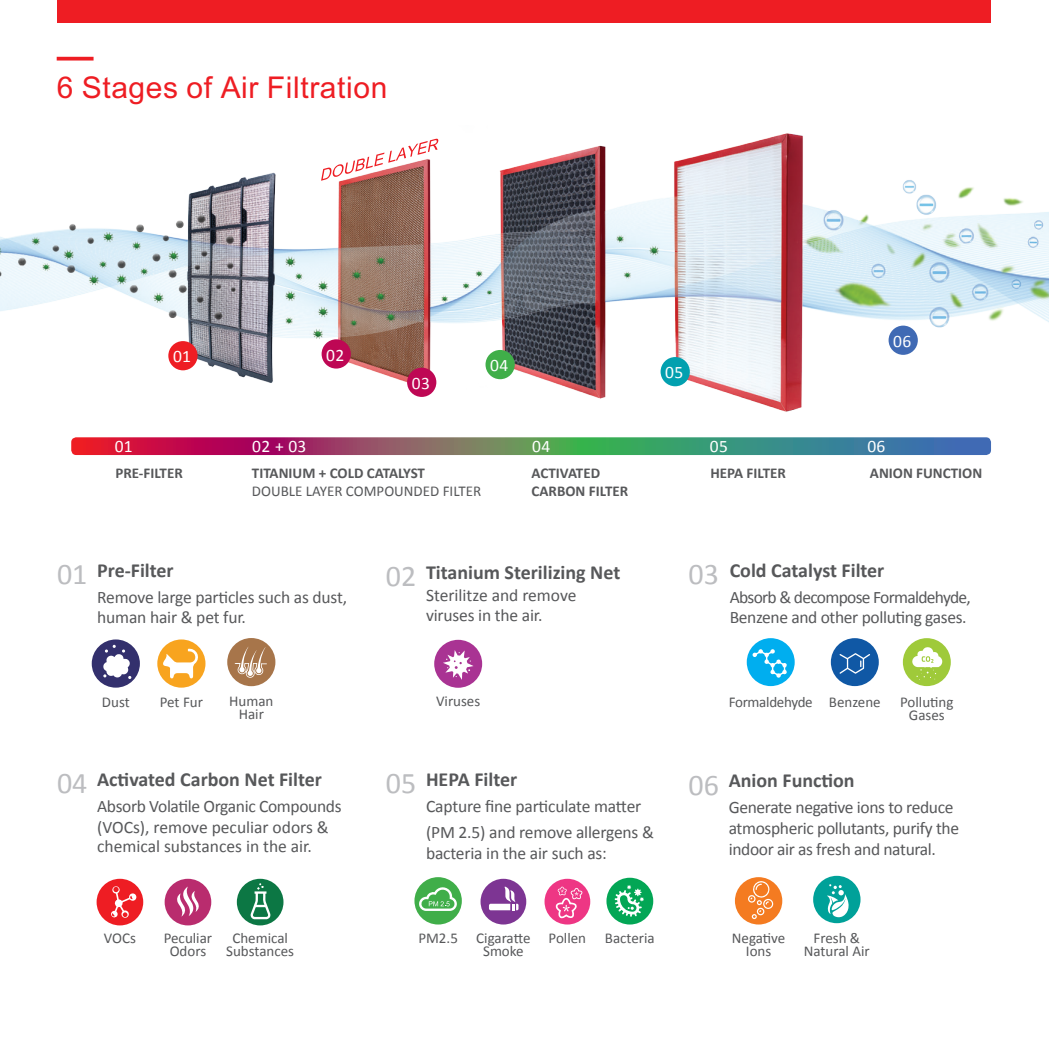
<style>
.page{position:relative;width:1049px;height:1049px;background:#fff}
.page>*{position:absolute;margin:0;border:0;box-sizing:border-box;transform-origin:0 0}
.t1{font:30px "Akshar Unicode";letter-spacing:.02em;color:#ee1d23}
.t2{font:30px "Calibri";color:#bcbdc0}
.t3{font:700 20px "Calibri";color:#57585a}
.t4{font:17.5px/21px "Calibri";letter-spacing:-.02em;color:#57585a}
.t5{font:17.5px/20px "Calibri";letter-spacing:-.04em;color:#57585a}
.t6{font:17.5px "Calibri";color:#57585a}
.t7{font:17.5px "Calibri";letter-spacing:.02em;color:#fff}
.t8{font:15px/13px "Calibri";color:#57585a;text-align:center}
.t9{font:700 15px "Calibri";color:#57585a}
.t10{font:15px "Calibri";letter-spacing:-.02em;color:#57585a}
</style>
<div class="page">
<img style="left:0;top:56px;width:1049px;height:399px">
<div style="left:168px;top:341px;width:30px;height:29px;background:#ee1d23;border-radius:50%"></div>
<div style="left:322px;top:339px;width:29px;height:30px;background:#be0754;border-radius:50%"></div>
<div style="left:407px;top:368px;width:29px;height:29px;background:#be0754;border-radius:50%"></div>
<div style="left:485px;top:350px;width:30px;height:29px;background:#40ae49;border-radius:50%"></div>
<div style="left:660px;top:357px;width:30px;height:29px;background:#02a0af;border-radius:50%"></div>
<div style="left:888px;top:326px;width:30px;height:29px;background:#406ab4;border-radius:50%"></div>
<svg style="left:321px;top:138px;width:119px;height:43px"></svg>
<div style="left:58px;top:0;width:933px;height:23px;background:#ee1d23"></div>
<div style="left:92px;top:639px;width:48px;height:49px;background:#33306d;border-radius:50%"></div>
<svg style="left:103px;top:645px;width:28px;height:34px"></svg>
<div style="left:157px;top:639px;width:48px;height:49px;background:#f8a41f;border-radius:50%"></div>
<svg style="left:162px;top:648px;width:36px;height:30px"></svg>
<div style="left:227px;top:638px;width:48px;height:48px;background:#a7754a;border-radius:50%"></div>
<svg style="left:235px;top:647px;width:32px;height:31px"></svg>
<div style="left:544px;top:879px;width:46px;height:45px;background:#ee3684;border-radius:50%"></div>
<svg style="left:555px;top:886px;width:27px;height:32px"></svg>
<div style="left:480px;top:879px;width:46px;height:45px;background:#7d3593;border-radius:50%"></div>
<svg style="left:489px;top:887px;width:30px;height:23px"></svg>
<div style="left:434px;top:640px;width:48px;height:48px;background:#a93393;border-radius:50%"></div>
<svg style="left:443px;top:650px;width:30px;height:30px"></svg>
<svg style="left:57px;top:57px;width:37px;height:4px"></svg>
<div style="left:606px;top:878px;width:47px;height:46px;background:#03a655;border-radius:50%"></div>
<svg style="left:615px;top:885px;width:29px;height:32px"></svg>
<div style="left:747px;top:638px;width:48px;height:48px;background:#00aeef;border-radius:50%"></div>
<svg style="left:752px;top:649px;width:35px;height:29px"></svg>
<div style="left:831px;top:638px;width:48px;height:48px;background:#1058a5;border-radius:50%"></div>
<svg style="left:839px;top:653px;width:31px;height:21px"></svg>
<div style="left:903px;top:638px;width:48px;height:48px;background:#9fca3a;border-radius:50%"></div>
<svg style="left:912px;top:647px;width:30px;height:33px"></svg>
<div style="left:97px;top:879px;width:46px;height:46px;background:#ee1d23;border-radius:50%"></div>
<svg style="left:111px;top:886px;width:26px;height:32px"></svg>
<div style="left:165px;top:879px;width:46px;height:46px;background:#b92c6e;border-radius:50%"></div>
<svg style="left:177px;top:886px;width:22px;height:30px"></svg>
<div style="left:237px;top:879px;width:46px;height:46px;background:#0c7744;border-radius:50%"></div>
<svg style="left:250px;top:883px;width:21px;height:36px"></svg>
<div style="left:414px;top:877px;width:48px;height:47px;background:#40ae49;border-radius:50%"></div>
<svg style="left:419px;top:886px;width:38px;height:25px"></svg>
<div style="left:735px;top:877px;width:47px;height:47px;background:#f47b21;border-radius:50%"></div>
<svg style="left:748px;top:881px;width:25px;height:38px"></svg>
<div style="left:813px;top:876px;width:47px;height:47px;background:#00a199;border-radius:50%"></div>
<svg style="left:827px;top:884px;width:22px;height:34px"></svg>
<p class="t1" style="left:57px;top:62px;width:332px">6 Stages of Air Filtration</p>
<p class="t7" style="left:173px;top:346px;width:20px">01</p>
<p class="t7" style="left:326px;top:344px;width:20px">02</p>
<p class="t7" style="left:412px;top:372px;width:20px">03</p>
<p class="t7" style="left:490px;top:354px;width:20px">04</p>
<p class="t7" style="left:665px;top:362px;width:20px">05</p>
<p class="t7" style="left:893px;top:330px;width:20px">06</p>
<p class="t7" style="left:115px;top:435px;width:20px">01</p>
<p class="t7" style="left:252px;top:435px;width:56px">02 + 03</p>
<p class="t7" style="left:532px;top:435px;width:20px">04</p>
<p class="t7" style="left:710px;top:435px;width:20px">05</p>
<p class="t7" style="left:867px;top:435px;width:20px">06</p>
<p class="t9" style="left:115px;top:464px;width:69px">PRE-FILTER</p>
<p class="t9" style="left:252px;top:464px;width:175px">TITANIUM + COLD CATALYST</p>
<p class="t9" style="left:710px;top:464px;width:77px">HEPA FILTER</p>
<p class="t9" style="left:870px;top:464px;width:114px">ANION FUNCTION</p>
<p class="t8" style="left:252px;top:484px;width:231px">DOUBLE LAYER COMPOUNDED FILTER</p>
<p class="t9" style="left:531px;top:464px;width:70px">ACTIVATED</p>
<p class="t9" style="left:531px;top:482px;width:98px">CARBON FILTER</p>
<p class="t2" style="left:57px;top:556px;width:32px">01</p>
<p class="t3" style="left:97px;top:558px;width:78px">Pre-Filter</p>
<p class="t4" style="left:97px;top:586px;width:251px;line-height:20px">Remove large particles such as dust, human hair &amp; pet fur.</p>
<p class="t2" style="left:386px;top:557px;width:32px">02</p>
<p class="t2" style="left:688px;top:556px;width:32px">03</p>
<p class="t3" style="left:426px;top:559px;width:196px">Titanium Sterilizing Net</p>
<p class="t6" style="left:426px;top:584px;width:152px">Sterilitze and remove</p>
<p class="t4" style="left:426px;top:604px;width:118px">viruses in the air.</p>
<p class="t3" style="left:730px;top:558px;width:156px">Cold Catalyst Filter</p>
<p class="t5" style="left:730px;top:586px;width:243px">Absorb &amp; decompose Formaldehyde,<br>Benzene and other polluting gases.</p>
<p class="t8" style="left:229px;top:693px;width:46px">Human</p>
<p class="t8" style="left:239px;top:706px;width:27px">Hair</p>
<p class="t8" style="left:102px;top:694px;width:29px">Dust</p>
<p class="t8" style="left:160px;top:694px;width:45px">Pet Fur</p>
<p class="t10" style="left:729px;top:692px;width:86px">Formaldehyde</p>
<p class="t8" style="left:829px;top:694px;width:53px">Benzene</p>
<p class="t8" style="left:436px;top:694px;width:46px">Viruses</p>
<p class="t8" style="left:900px;top:694px;width:55px">Polluting</p>
<p class="t8" style="left:909px;top:707px;width:37px">Gases</p>
<p class="t2" style="left:57px;top:764px;width:32px">04</p>
<p class="t3" style="left:97px;top:766px;width:226px">Activated Carbon Net Filter</p>
<p class="t4" style="left:97px;top:794px;width:246px">Absorb Volatile Organic Compounds (VOCs), remove peculiar odors &amp;</p>
<p class="t6" style="left:97px;top:835px;width:216px">chemical substances in the air.</p>
<p class="t3" style="left:426px;top:766px;width:93px">HEPA Filter</p>
<p class="t4" style="left:426px;top:794px;width:217px">Capture fine particulate matter</p>
<p class="t4" style="left:426px;top:820px;width:229px">(PM 2.5) and remove allergens &amp;</p>
<p class="t4" style="left:426px;top:841px;width:182px">bacteria in the air such as:</p>
<p class="t2" style="left:386px;top:764px;width:32px">05</p>
<p class="t2" style="left:688px;top:766px;width:32px">06</p>
<p class="t3" style="left:729px;top:768px;width:128px">Anion Function</p>
<p class="t4" style="left:729px;top:796px;width:232px">Generate negative ions to reduce atmospheric pollutants, purify the indoor air as fresh and natural.</p>
<p class="t8" style="left:104px;top:931px;width:34px">VOCs</p>
<p class="t8" style="left:164px;top:931px;width:50px">Peculiar</p>
<p class="t8" style="left:170px;top:944px;width:38px">Odors</p>
<p class="t8" style="left:232px;top:931px;width:57px">Chemical</p>
<p class="t8" style="left:226px;top:944px;width:69px">Substances</p>
<p class="t8" style="left:418px;top:931px;width:41px">PM2.5</p>
<p class="t8" style="left:476px;top:931px;width:56px">Cigaratte</p>
<p class="t8" style="left:549px;top:931px;width:39px">Pollen</p>
<p class="t8" style="left:483px;top:944px;width:42px">Smoke</p>
<p class="t8" style="left:605px;top:931px;width:51px">Bacteria</p>
<p class="t8" style="left:813px;top:931px;width:48px">Fresh &amp;</p>
<p class="t8" style="left:804px;top:944px;width:67px">Natural Air</p>
<p class="t8" style="left:732px;top:931px;width:55px">Negative<br>Ions</p>
</div>
